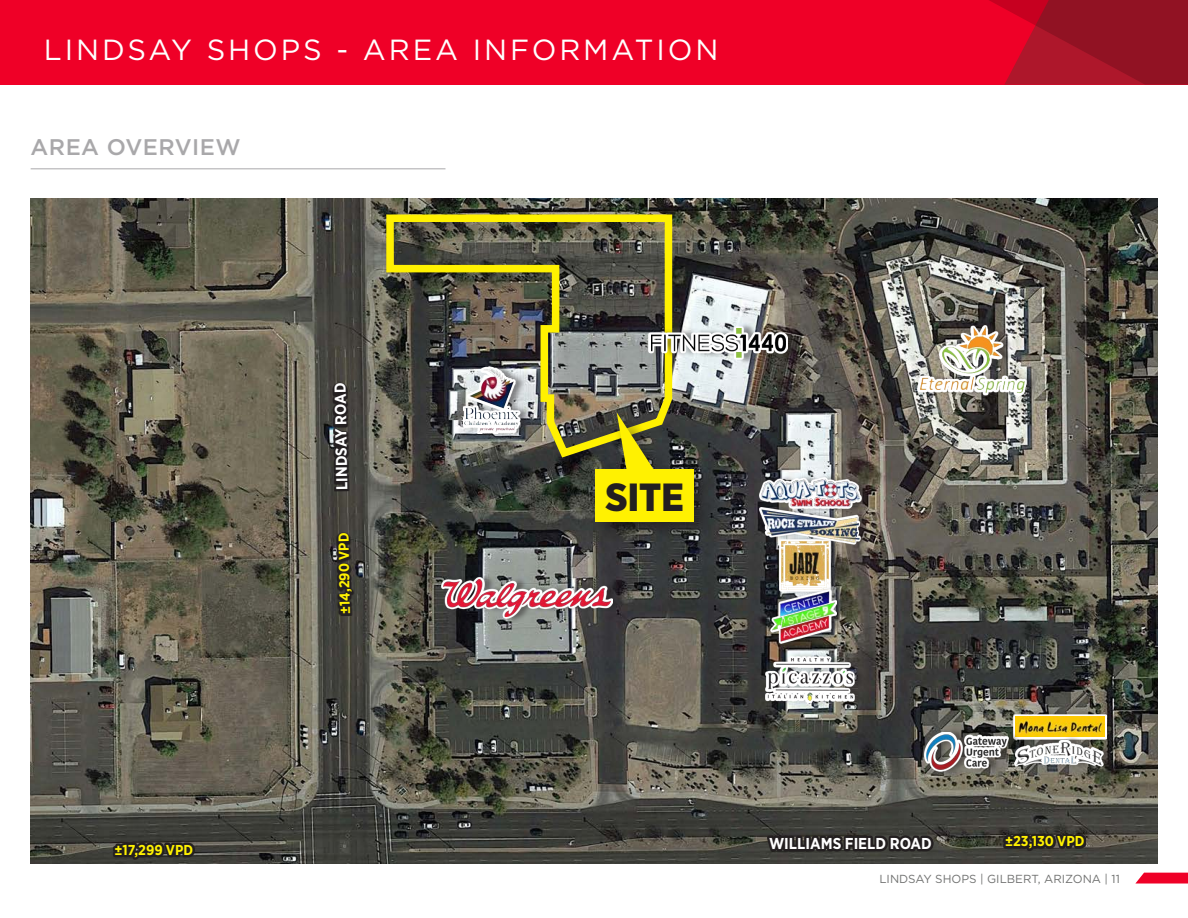
<style>
.page{position:relative;width:1188px;height:918px;background:#fff}
.page>*{position:absolute;margin:0;border:0;box-sizing:border-box;transform-origin:0 0}
.t1{font:900 39.3px "Gotham Narrow";color:#231f20}
.t2{font:29.1px "Gotham";letter-spacing:.1em;color:#fff}
.t3{font:500 22.65px "Gotham";letter-spacing:.02em;color:#a9a8aa}
.t4{font:700 15.75px "Gotham Narrow";color:#fff}
.t5{font:700 14.4px "Gotham Narrow";color:#fff101}
.t6{font:11.7px "Gotham";color:#717271}
</style>
<div class="page">
<img style="left:31px;top:199px;width:1127px;height:665px">
<img style="left:383px;top:211px;width:293px;height:251px">
<div style="left:590px;top:410px;width:124px;height:131px;background:#231f20;opacity:.75"></div>
<svg style="left:617px;top:412px;width:56px;height:57px;background:#7c7826"></svg>
<div style="left:595px;top:469px;width:99px;height:52px;background:#fff101"></div>
<div style="left:445px;top:573px;width:179px;height:50px;background:#231f20;opacity:.5"></div>
<svg style="left:442px;top:577px;width:171px;height:42px"></svg>
<img style="left:444px;top:580px;width:167px;height:37px">
<div style="left:768px;top:652px;width:98px;height:55px;background:#231f20;opacity:.5"></div>
<svg style="left:766px;top:656px;width:89px;height:47px"></svg>
<img style="left:759px;top:659px;width:102px;height:42px">
<div style="left:782px;top:535px;width:60px;height:61px;background:#231f20;opacity:.5"></div>
<div style="left:779px;top:539px;width:52px;height:52px;background:#fff"></div>
<img style="left:781px;top:556px;width:48px;height:29px">
<div style="left:762px;top:504px;width:110px;height:44px;background:#231f20;opacity:.5"></div>
<svg style="left:759px;top:509px;width:102px;height:35px"></svg>
<img style="left:761px;top:509px;width:98px;height:47px">
<div style="left:762px;top:473px;width:111px;height:40px;background:#231f20;opacity:.5"></div>
<svg style="left:759px;top:477px;width:102px;height:32px"></svg>
<img style="left:761px;top:480px;width:98px;height:27px">
<div style="left:652px;top:322px;width:148px;height:42px;background:#231f20;opacity:.5"></div>
<svg style="left:649px;top:326px;width:139px;height:33px"></svg>
<img style="left:651px;top:329px;width:135px;height:28px">
<div style="left:465px;top:362px;width:67px;height:76px;background:#231f20;opacity:.5"></div>
<svg style="left:463px;top:366px;width:58px;height:68px"></svg>
<img style="left:459px;top:367px;width:65px;height:66px">
<div style="left:767px;top:836px;width:166px;height:16px;background:#231f20"></div>
<svg style="left:332px;top:381px;width:18px;height:110px;background:#2d2a29"></svg>
<svg style="left:336px;top:531px;width:19px;height:85px;background:#2e2b2a"></svg>
<div style="left:1003px;top:834px;width:83px;height:17px;background:#231f20"></div>
<div style="left:113px;top:842px;width:82px;height:17px;background:#231f20"></div>
<img style="left:844px;top:322px;width:256px;height:79px">
<div style="left:1016px;top:710px;width:102px;height:34px;background:#231f20;opacity:.5"></div>
<svg style="left:1013px;top:714px;width:94px;height:22px"></svg>
<img style="left:1016px;top:717px;width:89px;height:18px">
<div style="left:1017px;top:736px;width:98px;height:35px;background:#231f20;opacity:.5"></div>
<img style="left:1020px;top:735px;width:85px;height:35px">
<div style="left:926px;top:728px;width:94px;height:48px;background:#231f20;opacity:.5"></div>
<svg style="left:924px;top:732px;width:2px;height:40px"></svg>
<img style="left:926px;top:729px;width:91px;height:45px">
<div style="left:773px;top:585px;width:75px;height:62px;background:#231f20;opacity:.5"></div>
<svg style="left:770px;top:589px;width:2px;height:55px"></svg>
<img style="left:772px;top:585px;width:65px;height:66px">
<div style="left:0;top:0;width:1188px;height:84px;background:#ef0027"></div>
<hr style="left:31px;top:168px;width:415px;height:1px;background:#a9a8aa">
<svg style="left:1135px;top:873px;width:53px;height:11px"></svg>
<svg style="left:963px;top:0;width:225px;height:85px"></svg>
<p class="t2" style="left:44px;top:31px;width:676px">LINDSAY SHOPS - AREA INFORMATION</p>
<p class="t3" style="left:31px;top:132px;width:212px">AREA OVERVIEW</p>
<p class="t5" style="left:114px;top:840px;width:80px">±17,299 VPD</p>
<p class="t4" style="left:332px;top:490px;width:109px;rotate:-91deg">LINDSAY ROAD</p>
<p class="t5" style="left:336px;top:615px;width:83px;rotate:-91deg">±14,290 VPD</p>
<p class="t1" style="left:606px;top:471px;width:80px">SITE</p>
<p class="t4" style="left:769px;top:833px;width:164px">WILLIAMS FIELD ROAD</p>
<p class="t5" style="left:1005px;top:832px;width:81px">±23,130 VPD</p>
<p class="t6" style="left:879px;top:871px;width:242px">LINDSAY SHOPS | GILBERT, ARIZONA | 11</p>
</div>
